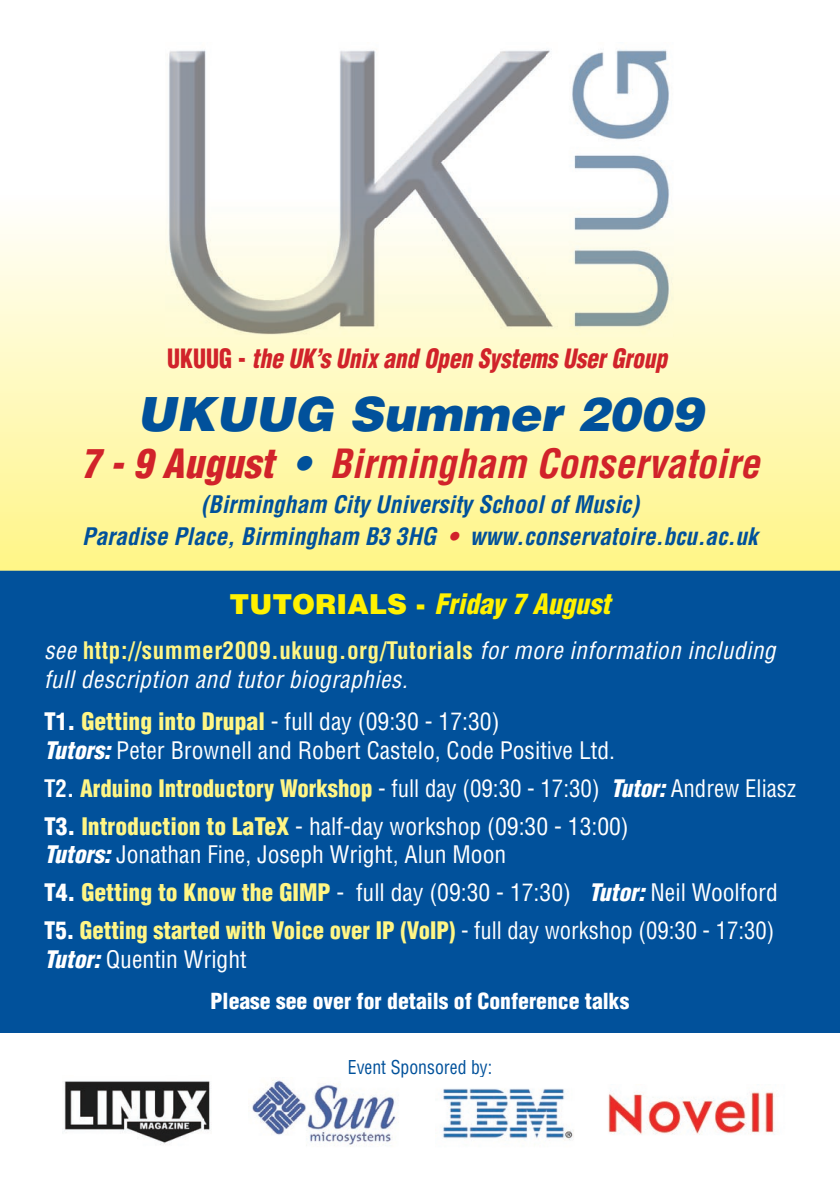
<style>
.page{position:relative;width:840px;height:1191px;background:#fff}
.page>*{position:absolute;margin:0;border:0;box-sizing:border-box;transform-origin:0 0}
.t1{font:italic 900 47.2px "Helvetica";color:#01519b}
.t2{font:italic 700 condensed 39.2px "Helvetica";color:#d1232a}
.t3{font:italic 900 condensed 27.6px "Helvetica";color:#fff101}
.t4{font:italic 900 condensed 26px "Helvetica";color:#d1232a;scale:.9 1}
.t5{font:condensed 23.6px/38.2px "Helvetica";color:#fff}
.t6{font:italic condensed 23.6px/29.4px "Helvetica";letter-spacing:.02em;color:#fff}
.t7{font:italic 700 condensed 23.6px/31.4px "Helvetica";color:#01519b;text-align:center}
.t8{font:900 condensed 21.6px "Helvetica";color:#fff}
.t9{font:condensed 18.6px "Helvetica";color:#01519b;scale:.95 1}
.s1{font-style:normal}
.s2{font-weight:900}
.s3{font-weight:900;color:#01519b}
.s4{color:#d1232a}
.s5{font-style:normal;font-stretch:normal}
.s6{font-weight:700;font-style:normal;color:#fff685}
.s7{font-weight:900;color:#fff685}
.s8{font-weight:900;font-style:italic}
.s9{font-weight:700}
</style>
<div class="page">
<div style="left:0;top:457px;width:839px;height:575px;background:#01519b"></div>
<svg style="left:0;top:225px;width:839px;height:346px"></svg>
<img style="left:165px;top:49px;width:508px;height:288px">
<img style="left:442px;top:1088px;width:132px;height:53px">
<img style="left:64px;top:1081px;width:146px;height:64px">
<img style="left:608px;top:1092px;width:167px;height:43px">
<img style="left:252px;top:1080px;width:145px;height:67px">
<p class="t4" style="left:167px;top:342px;width:556px"><span class="s1">UKUUG -</span> the UK’s Unix and Open Systems User Group</p>
<h1 class="t1" style="left:137px;top:383px;width:567px">UKUUG Summer 2009</h1>
<h2 class="t2" style="left:80px;top:440px;width:680px"><span class="s2">7 - 9 August</span> <span class="s3">•</span> Birmingham Conservatoire</h2>
<p class="t7" style="left:82px;top:489px;width:676px">(Birmingham City University School of Music)<br>Paradise Place, Birmingham B3 3HG <span class="s4">•</span> www.conservatoire.bcu.ac.uk</p>
<p class="t3" style="left:229px;top:586px;width:382px"><span class="s5">TUTORIALS -</span> Friday 7 August</p>
<p class="t6" style="left:44px;top:635px;width:732px">see <span class="s6">http://summer2009.ukuug.org/Tutorials</span> for more information including full description and tutor biographies.</p>
<p class="t5" style="left:44px;top:707px;width:572px;line-height:28.2px"><span class="s2">T1.</span> <span class="s7">Getting into Drupal</span> - full day (09:30 - 17:30)<br><span class="s8">Tutors:</span> Peter Brownell and Robert Castelo, Code Positive Ltd.</p>
<p class="t5" style="left:44px;top:768px;width:753px"><span class="s9">T2.</span> <span class="s7">Arduino Introductory Workshop</span> - full day (09:30 - 17:30) <span class="s8">Tutor:</span> Andrew Eliasz<br><span class="s2">T3.</span> <span class="s7">Introduction to LaTeX</span> - half-day workshop (09:30 - 13:00)</p>
<p class="t5" style="left:44px;top:835px;width:735px"><span class="s8">Tutors:</span> Jonathan Fine, Joseph Wright, Alun Moon<br><span class="s2">T4.</span> <span class="s7">Getting to Know the GIMP</span> - full day (09:30 - 17:30) <span class="s8">Tutor:</span> Neil Woolford<br><span class="s2">T5.</span> <span class="s7">Getting started with Voice over IP (VoIP)</span> - full day workshop (09:30 - 17:30)</p>
<p class="t5" style="left:44px;top:939px;width:204px"><span class="s8">Tutor:</span> Quentin Wright</p>
<p class="t8" style="left:210px;top:987px;width:420px">Please see over for details of Conference talks</p>
<p class="t9" style="left:347px;top:1056px;width:153px">Event Sponsored by:</p>
</div>
